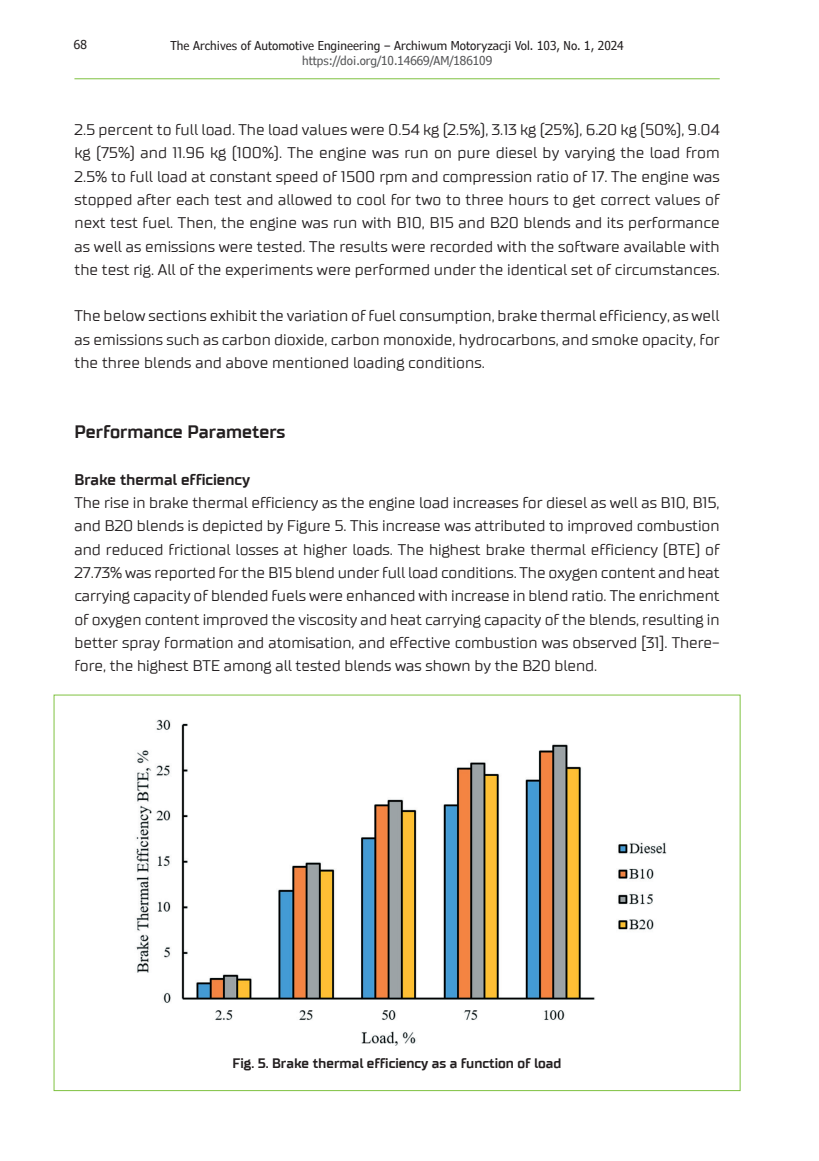
<style>
.page{position:relative;width:819px;height:1161px;background:#fff}
.page>*{position:absolute;margin:0;border:0;box-sizing:border-box;transform-origin:0 0}
.t1{font:700 18.38px "TT Supermolot";color:#231f20}
.t2{font:15.75px/23.3px "TT Supermolot";color:#231f20;text-align:justify}
.t3{font:700 15.75px "TT Supermolot";color:#231f20}
.t4{font:700 14px "TT Supermolot";color:#231f20}
.t5{font:condensed 12.25px "Verdana Pro";color:#231f20}
.t6{font:condensed 12.25px "Verdana Pro";color:#57585a}
</style>
<div class="page">
<hr style="left:74px;top:78px;width:645px;height:1px;background:#7fc241">
<img style="left:136px;top:719px;width:531px;height:327px">
<p class="t5" style="left:74px;top:37px;width:14px">68</p>
<p class="t5" style="left:170px;top:37px;width:454px">The Archives of Automotive Engineering – Archiwum Motoryzacji Vol. 103, No. 1, 2024</p>
<p class="t6" style="left:302px;top:53px;width:191px">https://doi.org/10.14669/AM/186109</p>
<p class="t2" style="left:74px;top:118px;width:646px">2.5 percent to full load. The load values were 0.54 kg (2.5%), 3.13 kg (25%), 6.20 kg (50%), 9.04 kg (75%) and 11.96 kg (100%). The engine was run on pure diesel by varying the load from 2.5% to full load at constant speed of 1500 rpm and compression ratio of 17. The engine was stopped after each test and allowed to cool for two to three hours to get correct values of next test fuel. Then, the engine was run with B10, B15 and B20 blends and its performance as well as emissions were tested. The results were recorded with the software available with the test rig. All of the experiments were performed under the identical set of circumstances.</p>
<p class="t2" style="left:74px;top:304px;width:646px">The below sections exhibit the variation of fuel consumption, brake thermal efficiency, as well as emissions such as carbon dioxide, carbon monoxide, hydrocarbons, and smoke opacity, for the three blends and above mentioned loading conditions.</p>
<p class="t1" style="left:74px;top:420px;width:212px">Performance Parameters</p>
<p class="t3" style="left:74px;top:469px;width:177px">Brake thermal efficiency</p>
<p class="t2" style="left:74px;top:491px;width:646px">The rise in brake thermal efficiency as the engine load increases for diesel as well as B10, B15, and B20 blends is depicted by Figure 5. This increase was attributed to improved combustion and reduced frictional losses at higher loads. The highest brake thermal efficiency (BTE) of 27.73% was reported for the B15 blend under full load conditions. The oxygen content and heat carrying capacity of blended fuels were enhanced with increase in blend ratio. The enrichment of oxygen content improved the viscosity and heat carrying capacity of the blends, resulting in better spray formation and atomisation, and effective combustion was observed [31]. There&shy;fore, the highest BTE among all tested blends was shown by the B20 blend.</p>
<p class="t4" style="left:232px;top:1054px;width:330px">Fig. 5. Brake thermal efficiency as a function of load</p>
</div>
